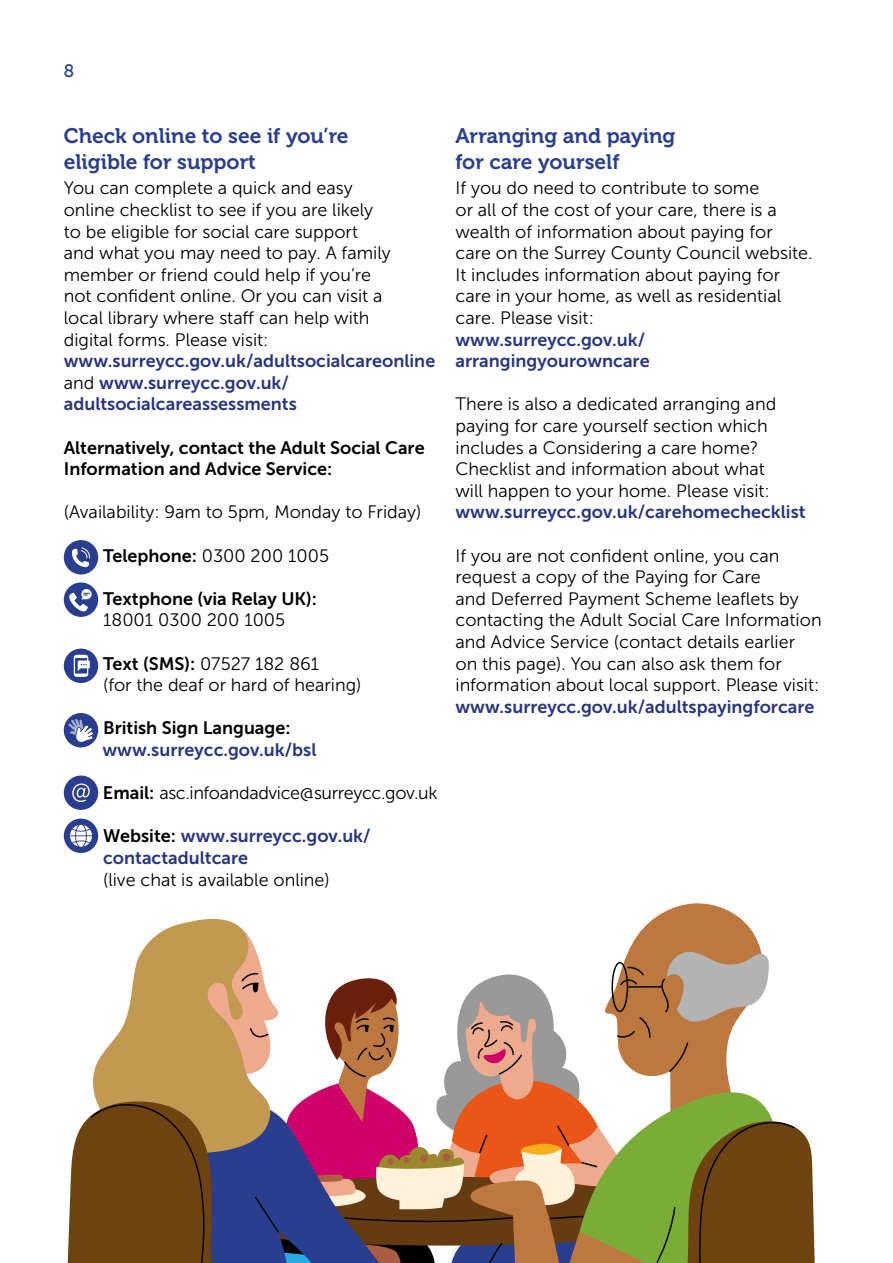
<style>
.page{position:relative;width:893px;height:1263px;background:#fff}
.page>*{position:absolute;margin:0;border:0;box-sizing:border-box;transform-origin:0 0}
.Sub-head_Blue{font:21px/25.2px "Museo 700";color:#293e8f}
.Body_Copy{font:18px/21.6px "Museo Sans 300";color:#000}
.Body_Copy-2{font:18px/21.6px "Museo Sans 700";color:#283583}
.Body_Copy-3{font:18px/21.6px "Museo Sans 700";color:#000}
.Body_Copy-4{font:18px "Museo Sans 300";letter-spacing:-.02em;color:#000}
.t1{font:18px "Museo 500";color:#293e8f}
.s1{font-family:"Museo Sans 300";color:#000}
.s2{font-family:"Museo Sans 700"}
.s3{font-family:"Museo Sans 300"}
.s4{color:#000}
.s5{font-family:"Museo Sans 700";color:#283583}
</style>
<div class="page">
<svg style="left:64px;top:540px;width:34px;height:34px"></svg>
<svg style="left:64px;top:775px;width:34px;height:35px"></svg>
<svg style="left:64px;top:649px;width:34px;height:34px"></svg>
<div style="left:64px;top:713px;width:34px;height:34px;background:#293e8f;border-radius:50%"></div>
<svg style="left:68px;top:719px;width:26px;height:24px"></svg>
<div style="left:64px;top:582px;width:34px;height:35px;background:#293e8f;border-radius:50%"></div>
<svg style="left:68px;top:589px;width:24px;height:23px"></svg>
<svg style="left:64px;top:819px;width:34px;height:34px"></svg>
<svg style="left:67px;top:903px;width:748px;height:360px"></svg>
<p class="t1" style="left:64px;top:61px;width:12px">8</p>
<h4 class="Sub-head_Blue" style="left:64px;top:124px;width:286px">Check online to see if you’re eligible for support</h4>
<p class="Body_Copy" style="left:64px;top:178px;width:329px">You can complete a quick and easy online checklist to see if you are likely to be eligible for social care support and what you may need to pay. A family member or friend could help if you’re not confident online. Or you can visit a local library where staff can help with</p>
<p class="Body_Copy" style="left:64px;top:329px;width:206px">digital forms. Please visit:</p>
<p class="Body_Copy-2" style="left:64px;top:350px;width:373px">www.surreycc.gov.uk/adultsocialcareonline <span class="s1">and</span> www.surreycc.gov.uk/ adultsocialcareassessments</p>
<p class="Body_Copy-3" style="left:64px;top:437px;width:362px">Alternatively, contact the Adult Social Care<br>Information and Advice Service:</p>
<p class="Body_Copy" style="left:64px;top:502px;width:359px">(Availability: 9am to 5pm, Monday to Friday)</p>
<p class="Body_Copy" style="left:103px;top:545px;width:227px"><span class="s2">Telephone:</span> 0300 200 1005</p>
<p class="Body_Copy-3" style="left:103px;top:588px;width:215px">Textphone (via Relay UK):<br><span class="s3">18001 0300 200 1005</span></p>
<p class="Body_Copy" style="left:103px;top:653px;width:260px"><span class="s2">Text (SMS):</span> 07527 182 861<br>(for the deaf or hard of hearing)</p>
<p class="Body_Copy-2" style="left:103px;top:717px;width:215px"><span class="s4">British Sign Language: </span>www.surreycc.gov.uk/bsl</p>
<p class="Body_Copy-4" style="left:103px;top:783px;width:336px"><span class="s2">Email:</span> asc.infoandadvice@surreycc.gov.uk</p>
<p class="Body_Copy-2" style="left:103px;top:825px;width:269px"><span class="s4">Website:</span> www.surreycc.gov.uk/ contactadultcare<br><span class="s1">(live chat is available online)</span></p>
<h4 class="Sub-head_Blue" style="left:455px;top:124px;width:221px">Arranging and paying for care yourself</h4>
<p class="Body_Copy" style="left:455px;top:178px;width:359px">If you do need to contribute to some<br>or all of the cost of your care, there is a wealth of information about paying for care on the Surrey County Council website.<br>It includes information about paying for care in your home, as well as residential care. Please visit:<br><span class="s5">www.surreycc.gov.uk/ arrangingyourowncare</span></p>
<p class="Body_Copy" style="left:455px;top:394px;width:352px">There is also a dedicated arranging and paying for care yourself section which includes a Considering a care home?<br>Checklist and information about what<br>will happen to your home. Please visit: <span class="s5">www.surreycc.gov.uk/carehomechecklist</span></p>
<p class="Body_Copy" style="left:455px;top:545px;width:368px">If you are not confident online, you can request a copy of the Paying for Care<br>and Deferred Payment Scheme leaflets by contacting the Adult Social Care Information and Advice Service (contact details earlier<br>on this page). You can also ask them for information about local support. Please visit:</p>
<p class="Body_Copy-2" style="left:455px;top:696px;width:360px">www.surreycc.gov.uk/adultspayingforcare</p>
</div>
